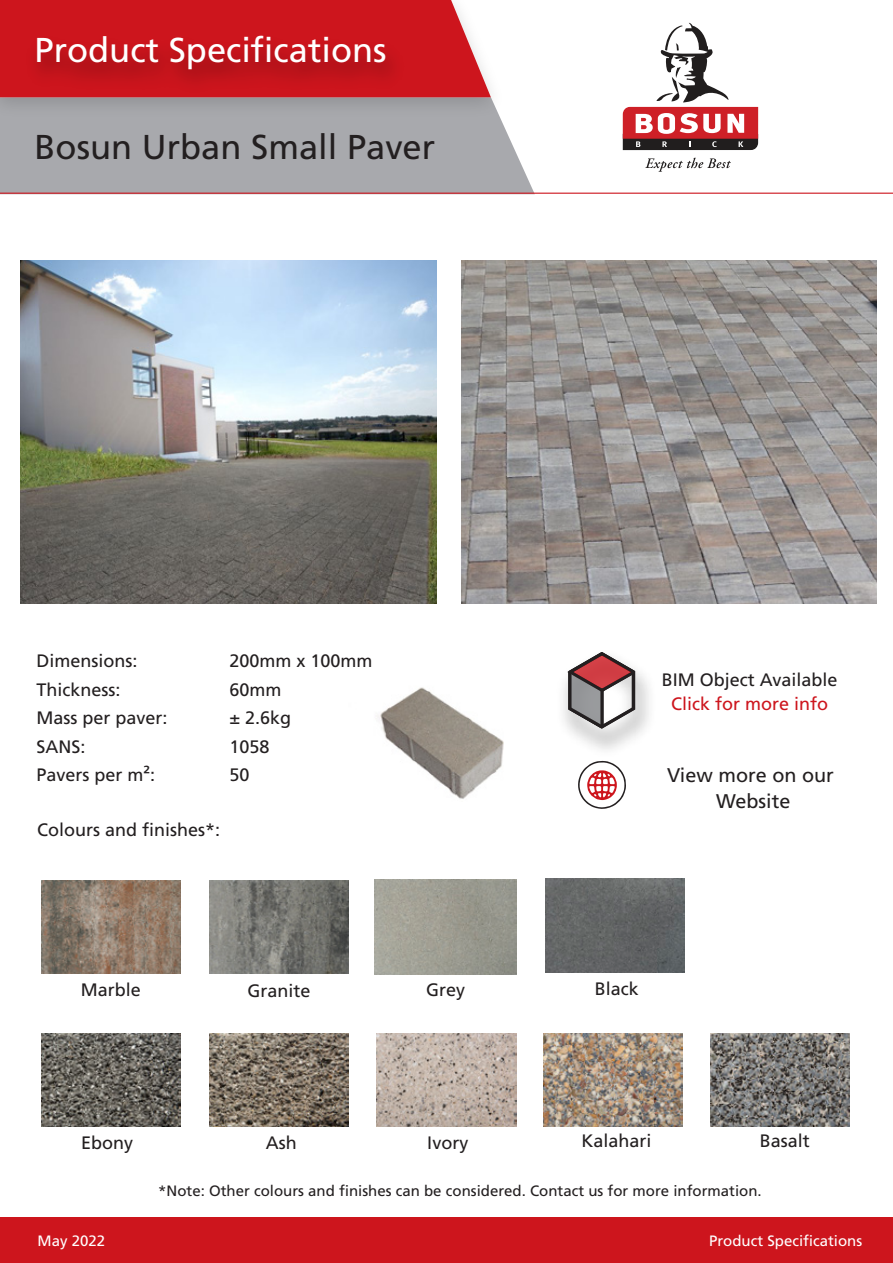
<style>
.page{position:relative;width:893px;height:1263px;background:#fff}
.page>*{position:absolute;margin:0;border:0;box-sizing:border-box;transform-origin:0 0}
.t1{font:34.5px "Frutiger LT Pro";color:#fff}
.t2{font:34.5px "Frutiger LT Pro";color:#231f20}
.t3{font:19.8px/26.4px "Frutiger LT Pro";color:#231f20;text-align:center}
.t4{font:18px "Frutiger LT Pro";color:#231f20}
.t5{font:18px "Frutiger LT Pro";color:#cd151d}
.t6{font:15px "Frutiger LT Pro";color:#231f20}
.t7{font:15px "Frutiger LT Pro";color:#fff}
</style>
<div class="page">
<svg style="left:645px;top:158px;width:86px;height:14px"></svg>
<svg style="left:623px;top:23px;width:135px;height:127px"></svg>
<div style="left:0;top:124px;width:535px;height:69px;background:#a8a9ad"></div>
<div style="left:0;top:1218px;width:893px;height:45px;background:#cd151d"></div>
<svg style="left:0;top:0;width:491px;height:97px;background:#d22e35"></svg>
<hr style="left:0;top:193px;width:893px;height:1px;background:#cd151d">
<img style="left:16px;top:23px;width:397px;height:83px">
<img style="left:377px;top:1033px;width:139px;height:93px">
<img style="left:41px;top:1033px;width:140px;height:93px">
<img style="left:209px;top:1033px;width:140px;height:93px">
<img style="left:209px;top:881px;width:140px;height:93px">
<img style="left:42px;top:881px;width:139px;height:93px">
<img style="left:377px;top:687px;width:127px;height:112px">
<img style="left:461px;top:261px;width:416px;height:342px">
<img style="left:21px;top:261px;width:415px;height:342px">
<img style="left:545px;top:879px;width:140px;height:93px">
<img style="left:710px;top:1033px;width:139px;height:93px">
<img style="left:543px;top:1033px;width:140px;height:93px">
<img style="left:375px;top:880px;width:141px;height:94px">
<svg style="left:564px;top:652px;width:74px;height:79px"></svg>
<hr style="left:600px;top:690px;width:3px;height:36px;background:#231f20">
<svg style="left:578px;top:761px;width:48px;height:48px"></svg>
<h1 class="t1" style="left:35px;top:29px;width:354px">Product Specifications</h1>
<h1 class="t2" style="left:35px;top:127px;width:402px">Bosun Urban Small Paver</h1>
<p class="t4" style="left:37px;top:650px;width:103px">Dimensions:</p>
<p class="t4" style="left:229px;top:650px;width:145px">200mm x 100mm</p>
<p class="t4" style="left:37px;top:679px;width:86px">Thickness:</p>
<p class="t4" style="left:229px;top:679px;width:54px">60mm</p>
<p class="t4" style="left:37px;top:707px;width:133px">Mass per paver:</p>
<p class="t4" style="left:229px;top:707px;width:63px">± 2.6kg</p>
<p class="t4" style="left:37px;top:736px;width:50px">SANS:</p>
<p class="t4" style="left:229px;top:736px;width:42px">1058</p>
<p class="t4" style="left:37px;top:764px;width:120px">Pavers per m²:</p>
<p class="t4" style="left:229px;top:764px;width:22px">50</p>
<p class="t4" style="left:37px;top:819px;width:185px">Colours and finishes*:</p>
<p class="t4" style="left:662px;top:669px;width:177px">BIM Object Available</p>
<p class="t5" style="left:671px;top:693px;width:159px">Click for more info</p>
<p class="t3" style="left:667px;top:761px;width:168px">View more on our<br>Website</p>
<p class="t4" style="left:81px;top:979px;width:62px">Marble</p>
<p class="t4" style="left:248px;top:980px;width:65px">Granite</p>
<p class="t4" style="left:426px;top:979px;width:41px">Grey</p>
<p class="t4" style="left:595px;top:978px;width:46px">Black</p>
<p class="t4" style="left:81px;top:1132px;width:54px">Ebony</p>
<p class="t4" style="left:266px;top:1132px;width:32px">Ash</p>
<p class="t4" style="left:427px;top:1132px;width:43px">Ivory</p>
<p class="t4" style="left:582px;top:1130px;width:72px">Kalahari</p>
<p class="t4" style="left:760px;top:1130px;width:52px">Basalt</p>
<p class="t7" style="left:38px;top:1232px;width:69px">May 2022</p>
<p class="t6" style="left:158px;top:1182px;width:605px">*Note: Other colours and finishes can be considered. Contact us for more information.</p>
<p class="t7" style="left:709px;top:1232px;width:155px">Product Specifications</p>
</div>
